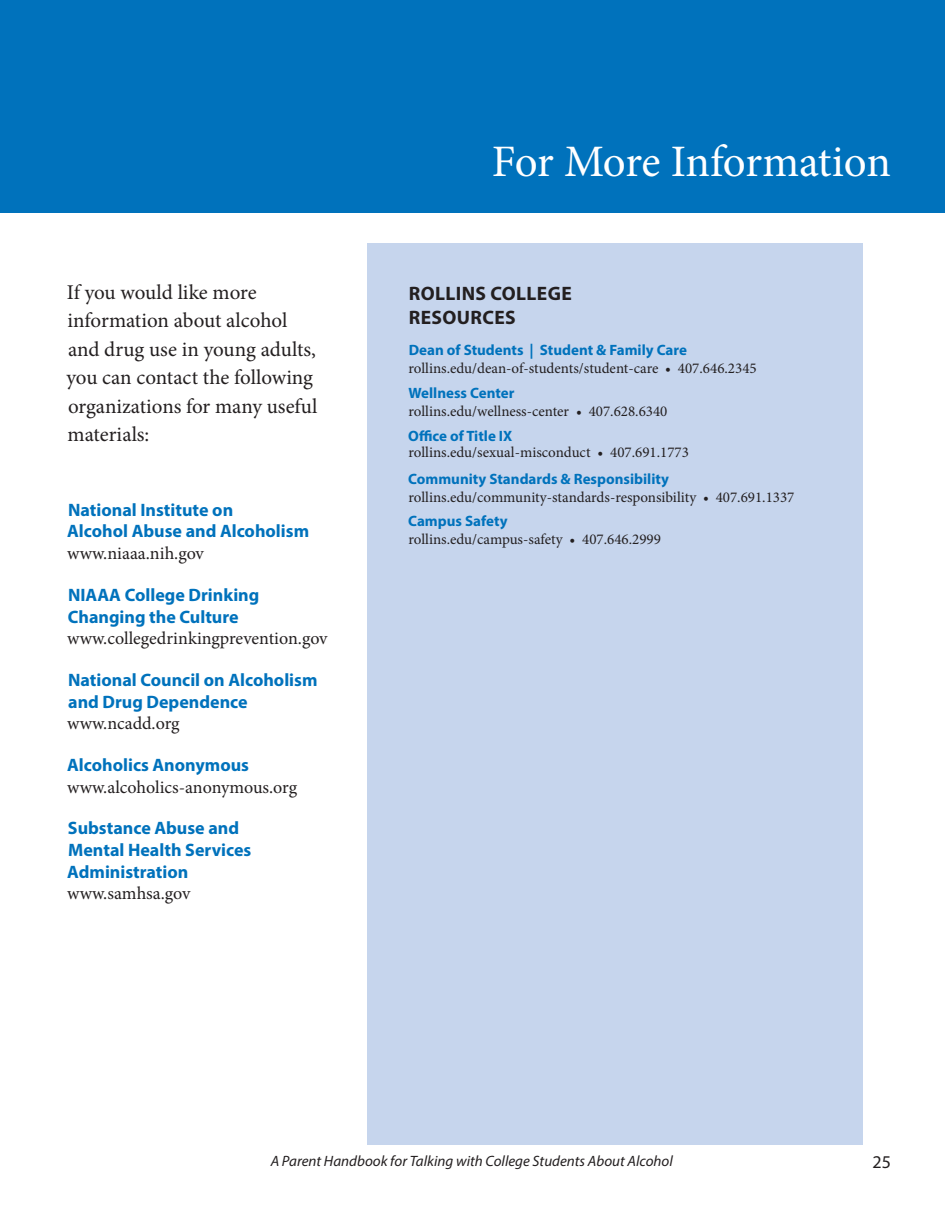
<style>
.page{position:relative;width:945px;height:1215px;background:#fff}
.page>*{position:absolute;margin:0;border:0;box-sizing:border-box;transform-origin:0 0}
.t1{font:45px "Minion Pro";letter-spacing:-.01em;color:#fff}
.SubTitle{font:21px/28.5px "Minion Pro";letter-spacing:-.005em;color:#231f20}
.Body_Bold{font:700 19.5px/23.4px "Myriad Pro";letter-spacing:.02em;color:#231f20}
.Body_Bold-2{font:700 18px/21.6px "Myriad Pro";color:#0072bc}
.Body_Bold-3{font:18px/21.6px "Minion Pro";letter-spacing:-.005em;color:#231f20}
.t2{font:18px "Myriad Pro";color:#231f20}
.Body_Bold-4{font:15px/18px "Minion Pro";color:#231f20}
.t3{font:italic 15px "Myriad Pro";color:#231f20}
.s1{font-family:"Minion Pro";font-weight:400;color:#231f20}
.s2{font-family:"Myriad Pro";font-weight:700;color:#0072bc}
</style>
<div class="page">
<div style="left:14px;top:0;width:931px;height:212px;background:#0072bc"></div>
<div style="left:0;top:0;width:14px;height:212px;background:#0072bc"></div>
<div style="left:367px;top:244px;width:496px;height:901px;background:#c6d5ed"></div>
<p class="SubTitle" style="left:66px;top:278px;width:253px">If you would like more information about alcohol and drug use in young adults, you can contact the following organizations for many useful materials:</p>
<p class="Body_Bold-2" style="left:67px;top:498px;width:243px">National Institute on<br>Alcohol Abuse and Alcoholism <span class="s1">www.niaaa.nih.gov</span></p>
<p class="Body_Bold-2" style="left:67px;top:583px;width:262px">NIAAA College Drinking<br>Changing the Culture <span class="s1">www.collegedrinkingprevention.gov</span></p>
<p class="Body_Bold-2" style="left:67px;top:668px;width:252px">National Council on Alcoholism and Drug Dependence <span class="s1">www.ncadd.org</span></p>
<p class="Body_Bold-3" style="left:67px;top:755px;width:232px"><span class="s2">Alcoholics Anonymous </span>www.alcoholics-anonymous.org</p>
<p class="Body_Bold-2" style="left:67px;top:817px;width:186px">Substance Abuse and<br>Mental Health Services<br>Administration <span class="s1">www.samhsa.gov</span></p>
<p class="t1" style="left:492px;top:131px;width:401px">For More Information</p>
<p class="Body_Bold" style="left:409px;top:281px;width:165px">ROLLINS COLLEGE<br>RESOURCES</p>
<p class="Body_Bold-4" style="left:408px;top:342px;width:350px"><span class="s2">Dean of Students | Student &amp; Family Care </span>rollins.edu/dean-of-students/student-care • 407.646.2345</p>
<p class="Body_Bold-4" style="left:408px;top:384px;width:261px"><span class="s2">Wellness Center </span>rollins.edu/wellness-center • 407.628.6340</p>
<p class="Body_Bold-4" style="left:408px;top:428px;width:282px;line-height:16.5px"><span class="s2">Office of Title IX </span>rollins.edu/sexual-misconduct • 407.691.1773</p>
<p class="Body_Bold-4" style="left:408px;top:470px;width:388px"><span class="s2">Community Standards &amp; Responsibility </span>rollins.edu/community-standards-responsibility • 407.691.1337</p>
<p class="Body_Bold-4" style="left:408px;top:513px;width:254px"><span class="s2">Campus Safety </span>rollins.edu/campus-safety • 407.646.2999</p>
<p class="t3" style="left:271px;top:1151px;width:404px">A Parent Handbook for Talking with College Students About Alcohol</p>
<p class="t2" style="left:873px;top:1151px;width:20px">25</p>
</div>
